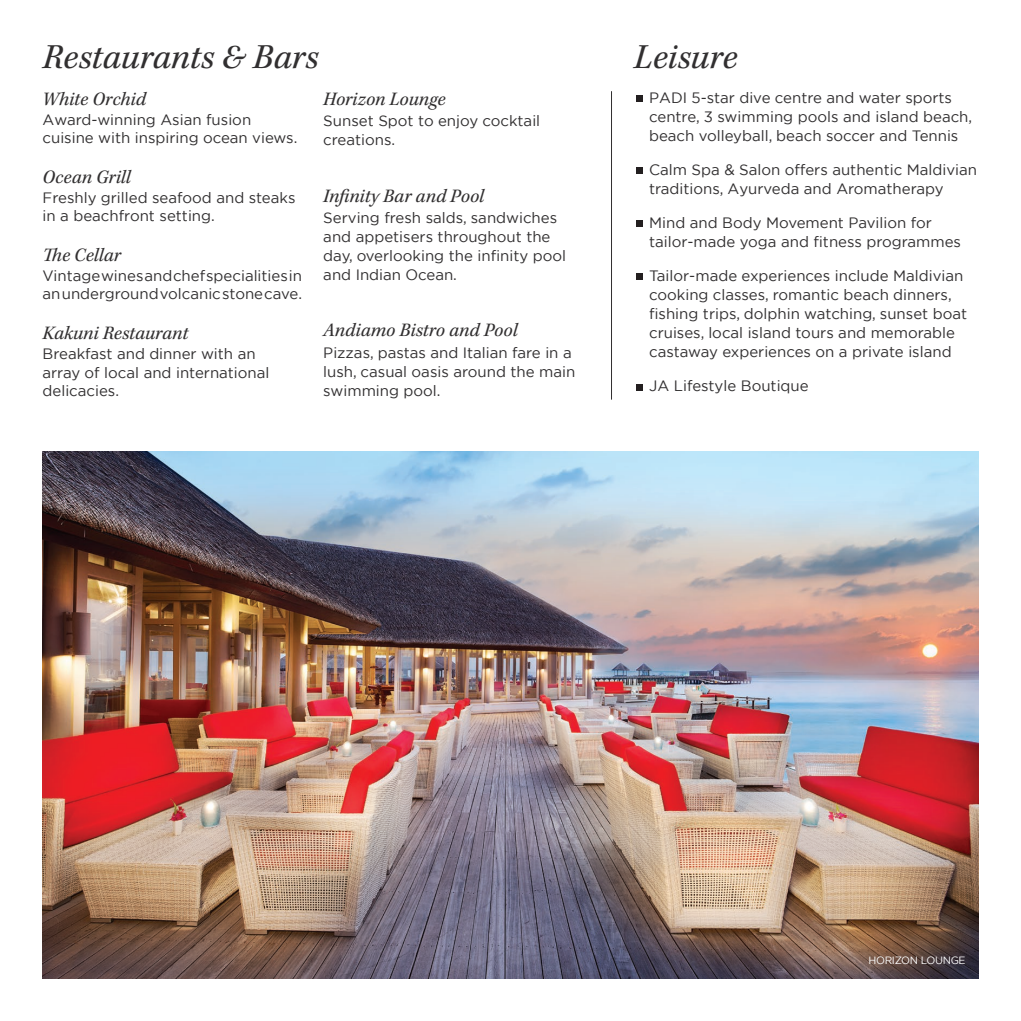
<style>
.page{position:relative;width:1021px;height:1021px;background:#fff}
.page>*{position:absolute;margin:0;border:0;box-sizing:border-box;transform-origin:0 0}
.t1{font:italic 36px "Kepler Std";color:#312f30}
.t2{font:italic 19.5px "Kepler Std";color:#312f30}
.t3{font:15px/19px "Gotham";color:#312f30}
.t4{font:10.5px "Gotham";letter-spacing:-.03em;color:#fff}
</style>
<div class="page">
<img style="left:43px;top:451px;width:935px;height:527px">
<svg style="left:636px;top:96px;width:6px;height:6px"></svg>
<svg style="left:636px;top:168px;width:6px;height:6px"></svg>
<svg style="left:636px;top:221px;width:6px;height:6px"></svg>
<svg style="left:636px;top:274px;width:6px;height:6px"></svg>
<svg style="left:636px;top:384px;width:6px;height:6px"></svg>
<hr style="left:611px;top:91px;width:1px;height:308px;background:#312f30">
<p class="t1" style="left:43px;top:36px;width:277px">Restaurants &amp; Bars</p>
<p class="t1" style="left:634px;top:36px;width:105px">Leisure</p>
<p class="t3" style="left:649px;top:88px;width:324px">PADI 5-star dive centre and water sports centre, 3 swimming pools and island beach, beach volleyball, beach soccer and Tennis</p>
<p class="t3" style="left:649px;top:160px;width:329px">Calm Spa &amp; Salon offers authentic Maldivian traditions, Ayurveda and Aromatherapy</p>
<p class="t3" style="left:649px;top:213px;width:313px">Mind and Body Movement Pavilion for tailor-made yoga and fitness programmes</p>
<p class="t3" style="left:649px;top:266px;width:319px">Tailor-made experiences include Maldivian cooking classes, romantic beach dinners, fishing trips, dolphin watching, sunset boat cruises, local island tours and memorable castaway experiences on a private island</p>
<p class="t3" style="left:649px;top:376px;width:161px">JA Lifestyle Boutique</p>
<p class="t2" style="left:43px;top:87px;width:105px">White Orchid</p>
<p class="t3" style="left:43px;top:110px;width:256px;line-height:18.1px">Award-winning Asian fusion cuisine with inspiring ocean views.</p>
<p class="t2" style="left:43px;top:166px;width:90px">Ocean Grill</p>
<p class="t3" style="left:43px;top:188px;width:254px;line-height:18.1px">Freshly grilled seafood and steaks in a beachfront setting.</p>
<p class="t2" style="left:43px;top:244px;width:80px">The Cellar</p>
<p class="t3" style="left:43px;top:266px;width:261px;line-height:18.1px">Vintage wines and chef specialities in an underground volcanic stone cave.</p>
<p class="t2" style="left:43px;top:322px;width:147px">Kakuni Restaurant</p>
<p class="t3" style="left:43px;top:345px;width:228px;line-height:18.1px">Breakfast and dinner with an array of local and international delicacies.</p>
<p class="t2" style="left:323px;top:87px;width:124px">Horizon Lounge</p>
<p class="t3" style="left:323px;top:111px;width:218px">Sunset Spot to enjoy cocktail creations.</p>
<p class="t2" style="left:323px;top:184px;width:162px">Infinity Bar and Pool</p>
<p class="t3" style="left:323px;top:207px;width:244px">Serving fresh salds, sandwiches and appetisers throughout the day, overlooking the infinity pool and Indian Ocean.</p>
<p class="t2" style="left:323px;top:319px;width:196px">Andiamo Bistro and Pool</p>
<p class="t3" style="left:323px;top:342px;width:253px">Pizzas, pastas and Italian fare in a lush, casual oasis around the main swimming pool.</p>
<p class="t4" style="left:868px;top:954px;width:99px">HORIZON LOUNGE</p>
</div>
